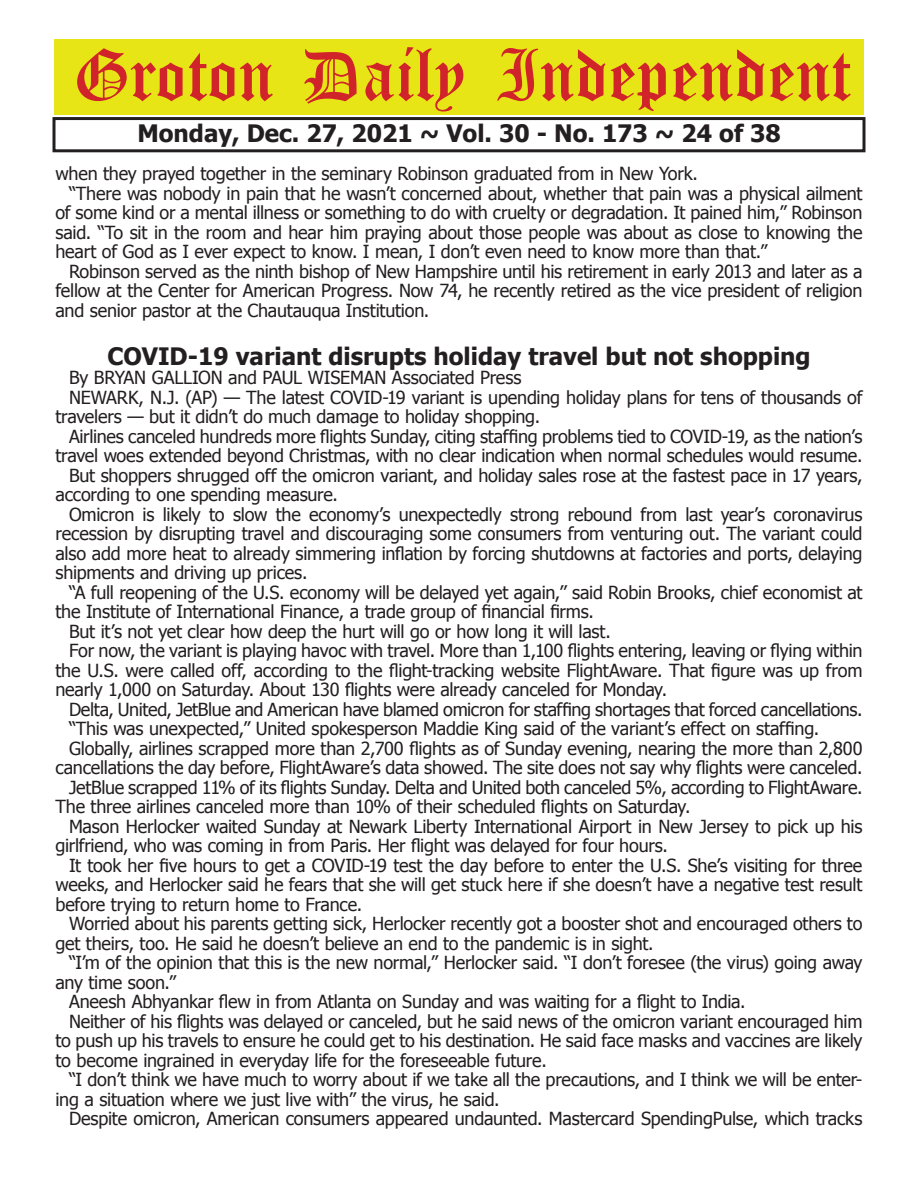
<style>
.page{position:relative;width:918px;height:1188px;background:#fff}
.page>*{position:absolute;margin:0;border:0;box-sizing:border-box;transform-origin:0 0}
.t1{font:54px "Old English Five";color:#d1232a}
.t2{font:700 24px "Tahoma";color:#231f20}
.t3{font:18px "Tahoma";letter-spacing:-.015em;color:#231f20}
</style>
<div class="page">
<div style="left:52px;top:117px;width:814px;height:35px;border:3px solid #231f20"></div>
<div style="left:54px;top:40px;width:810px;height:75px;background:#e7e515"></div>
<h1 class="t1" style="left:73px;top:50px;width:779px">Groton Daily Independent</h1>
<h2 class="t2" style="left:137px;top:116px;width:645px">Monday, Dec. 27, 2021 ~ Vol. 30 - No. 173 ~ 24 of 38</h2>
<p class="t3" style="left:56px;top:161px;width:644px">when they prayed together in the seminary Robinson graduated from in New York.</p>
<p class="t3" style="left:69px;top:181px;width:795px">“There was nobody in pain that he wasn’t concerned about, whether that pain was a physical ailment</p>
<p class="t3" style="left:56px;top:200px;width:808px">of some kind or a mental illness or something to do with cruelty or degradation. It pained him,” Robinson</p>
<p class="t3" style="left:56px;top:220px;width:809px">said. “To sit in the room and hear him praying about those people was about as close to knowing the</p>
<p class="t3" style="left:56px;top:239px;width:713px">heart of God as I ever expect to know. I mean, I don’t even need to know more than that.”</p>
<p class="t3" style="left:69px;top:259px;width:795px">Robinson served as the ninth bishop of New Hampshire until his retirement in early 2013 and later as a</p>
<p class="t3" style="left:56px;top:278px;width:808px">fellow at the Center for American Progress. Now 74, he recently retired as the vice president of religion</p>
<p class="t3" style="left:56px;top:298px;width:375px">and senior pastor at the Chautauqua Institution.</p>
<h2 class="t2" style="left:107px;top:339px;width:705px">COVID-19 variant disrupts holiday travel but not shopping</h2>
<p class="t3" style="left:69px;top:366px;width:454px">By BRYAN GALLION and PAUL WISEMAN Associated Press</p>
<p class="t3" style="left:69px;top:385px;width:795px">NEWARK, N.J. (AP) — The latest COVID-19 variant is upending holiday plans for tens of thousands of</p>
<p class="t3" style="left:56px;top:405px;width:486px">travelers — but it didn’t do much damage to holiday shopping.</p>
<p class="t3" style="left:69px;top:424px;width:795px">Airlines canceled hundreds more flights Sunday, citing staffing problems tied to COVID-19, as the nation’s</p>
<p class="t3" style="left:56px;top:444px;width:809px">travel woes extended beyond Christmas, with no clear indication when normal schedules would resume.</p>
<p class="t3" style="left:69px;top:463px;width:795px">But shoppers shrugged off the omicron variant, and holiday sales rose at the fastest pace in 17 years,</p>
<p class="t3" style="left:56px;top:483px;width:284px">according to one spending measure.</p>
<p class="t3" style="left:69px;top:502px;width:795px">Omicron is likely to slow the economy’s unexpectedly strong rebound from last year’s coronavirus</p>
<p class="t3" style="left:56px;top:522px;width:809px">recession by disrupting travel and discouraging some consumers from venturing out. The variant could</p>
<p class="t3" style="left:56px;top:541px;width:809px">also add more heat to already simmering inflation by forcing shutdowns at factories and ports, delaying</p>
<p class="t3" style="left:56px;top:561px;width:254px">shipments and driving up prices.</p>
<p class="t3" style="left:69px;top:580px;width:795px">“A full reopening of the U.S. economy will be delayed yet again,’’ said Robin Brooks, chief economist at</p>
<p class="t3" style="left:56px;top:600px;width:540px">the Institute of International Finance, a trade group of financial firms.</p>
<p class="t3" style="left:69px;top:619px;width:543px">But it’s not yet clear how deep the hurt will go or how long it will last.</p>
<p class="t3" style="left:69px;top:639px;width:795px">For now, the variant is playing havoc with travel. More than 1,100 flights entering, leaving or flying within</p>
<p class="t3" style="left:56px;top:658px;width:809px">the U.S. were called off, according to the flight-tracking website FlightAware. That figure was up from</p>
<p class="t3" style="left:56px;top:678px;width:613px">nearly 1,000 on Saturday. About 130 flights were already canceled for Monday.</p>
<p class="t3" style="left:69px;top:697px;width:795px">Delta, United, JetBlue and American have blamed omicron for staffing shortages that forced cancellations.</p>
<p class="t3" style="left:69px;top:717px;width:752px">“This was unexpected,” United spokesperson Maddie King said of the variant’s effect on staffing.</p>
<p class="t3" style="left:69px;top:736px;width:795px">Globally, airlines scrapped more than 2,700 flights as of Sunday evening, nearing the more than 2,800</p>
<p class="t3" style="left:56px;top:756px;width:808px">cancellations the day before, FlightAware’s data showed. The site does not say why flights were canceled.</p>
<p class="t3" style="left:69px;top:775px;width:795px">JetBlue scrapped 11% of its flights Sunday. Delta and United both canceled 5%, according to FlightAware.</p>
<p class="t3" style="left:56px;top:795px;width:637px">The three airlines canceled more than 10% of their scheduled flights on Saturday.</p>
<p class="t3" style="left:69px;top:814px;width:795px">Mason Herlocker waited Sunday at Newark Liberty International Airport in New Jersey to pick up his</p>
<p class="t3" style="left:56px;top:834px;width:614px">girlfriend, who was coming in from Paris. Her flight was delayed for four hours.</p>
<p class="t3" style="left:69px;top:853px;width:795px">It took her five hours to get a COVID-19 test the day before to enter the U.S. She’s visiting for three</p>
<p class="t3" style="left:56px;top:873px;width:808px">weeks, and Herlocker said he fears that she will get stuck here if she doesn’t have a negative test result</p>
<p class="t3" style="left:56px;top:892px;width:308px">before trying to return home to France.</p>
<p class="t3" style="left:69px;top:912px;width:795px">Worried about his parents getting sick, Herlocker recently got a booster shot and encouraged others to</p>
<p class="t3" style="left:56px;top:931px;width:600px">get theirs, too. He said he doesn’t believe an end to the pandemic is in sight.</p>
<p class="t3" style="left:69px;top:951px;width:795px">“I’m of the opinion that this is the new normal,” Herlocker said. “I don’t foresee (the virus) going away</p>
<p class="t3" style="left:56px;top:970px;width:122px">any time soon.”</p>
<p class="t3" style="left:69px;top:990px;width:678px">Aneesh Abhyankar flew in from Atlanta on Sunday and was waiting for a flight to India.</p>
<p class="t3" style="left:69px;top:1009px;width:795px">Neither of his flights was delayed or canceled, but he said news of the omicron variant encouraged him</p>
<p class="t3" style="left:56px;top:1029px;width:809px">to push up his travels to ensure he could get to his destination. He said face masks and vaccines are likely</p>
<p class="t3" style="left:56px;top:1048px;width:493px">to become ingrained in everyday life for the foreseeable future.</p>
<p class="t3" style="left:69px;top:1068px;width:795px">“I don’t think we have much to worry about if we take all the precautions, and I think we will be enter-</p>
<p class="t3" style="left:56px;top:1087px;width:446px">ing a situation where we just live with” the virus, he said.</p>
<p class="t3" style="left:69px;top:1107px;width:795px">Despite omicron, American consumers appeared undaunted. Mastercard SpendingPulse, which tracks</p>
</div>
